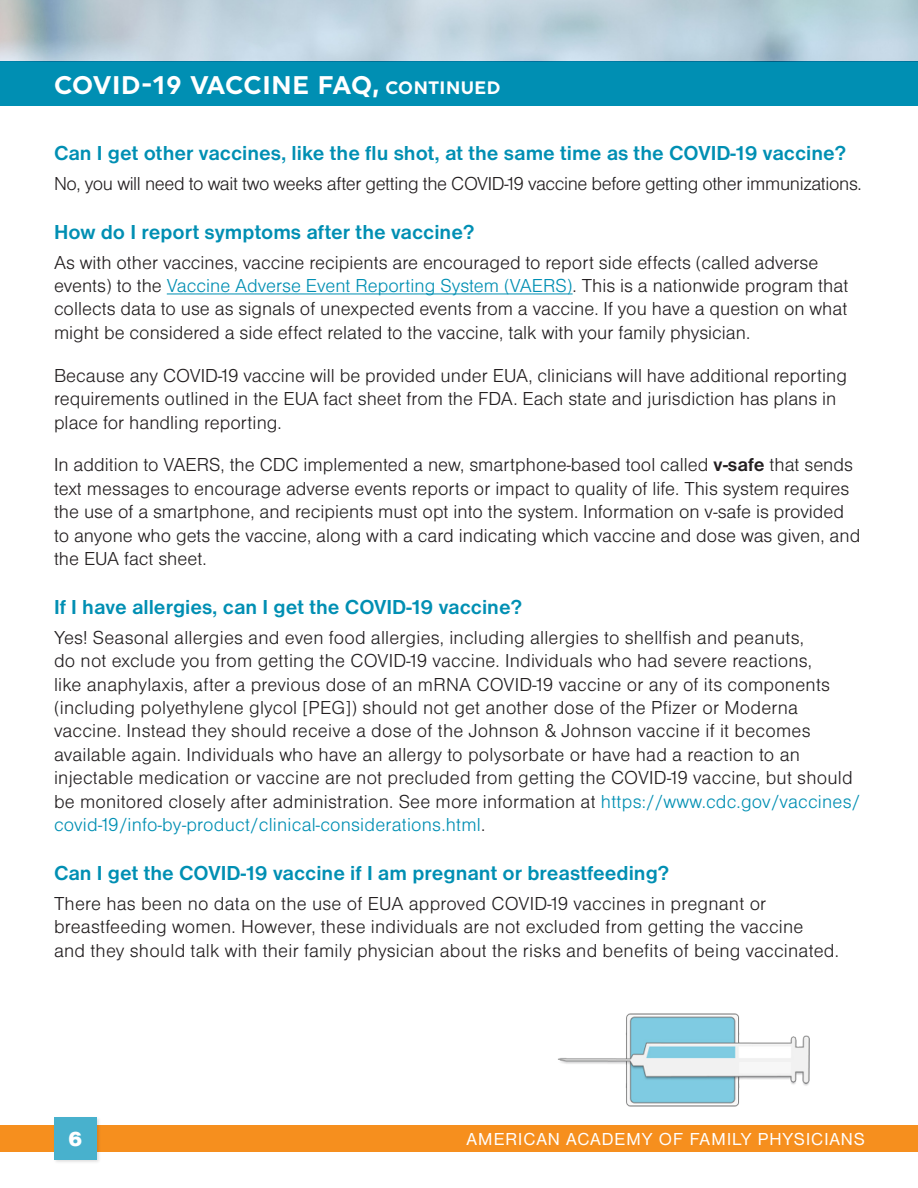
<style>
.page{position:relative;width:918px;height:1188px;background:#fff}
.page>*{position:absolute;margin:0;border:0;box-sizing:border-box;transform-origin:0 0}
.t1{font:700 25.5px "Uniform";color:#fff}
.t2{font:700 21px "Nimbus San D";color:#008fb3}
.t3{font:21px "Nimbus San D Blac";color:#fff}
.t4{font:19.5px/23.4px "Nimbus San D Ligh";color:#231f20}
.t5{font:19.5px "Nimbus San D Ligh";letter-spacing:-.02em;color:#231f20}
.t6{font:18px "Nimbus San D";letter-spacing:.06em;color:#fff}
.s1{font-size:18px}
.s2{color:#008fb3}
.s3{font-family:"Nimbus San D";font-weight:700}
</style>
<div class="page">
<img style="left:0;top:0;width:918px;height:62px">
<div style="left:0;top:62px;width:918px;height:44px;background:#008fb3"></div>
<div style="left:0;top:1125px;width:918px;height:27px;background:#f68f1e"></div>
<div style="left:53px;top:1116px;width:49px;height:49px;background:#231f20;opacity:.15"></div>
<div style="left:54px;top:1117px;width:42px;height:43px;background:#48b1cd"></div>
<hr style="left:167px;top:294px;width:406px;height:1px;background:#008fb3">
<img style="left:558px;top:1013px;width:252px;height:94px">
<p class="t1" style="left:54px;top:70px;width:448px">COVID-19 VACCINE FAQ, <span class="s1">CONTINUED</span></p>
<p class="t2" style="left:54px;top:141px;width:794px">Can I get other vaccines, like the flu shot, at the same time as the COVID-19 vaccine?</p>
<p class="t5" style="left:54px;top:173px;width:809px">No, you will need to wait two weeks after getting the COVID-19 vaccine before getting other immunizations.</p>
<p class="t2" style="left:54px;top:220px;width:422px">How do I report symptoms after the vaccine?</p>
<p class="t4" style="left:54px;top:250px;width:796px">As with other vaccines, vaccine recipients are encouraged to report side effects (called adverse events) to the <span class="s2">Vaccine Adverse Event Reporting System (VAERS)</span>. This is a nationwide program that collects data to use as signals of unexpected events from a vaccine. If you have a question on what might be considered a side effect related to the vaccine, talk with your family physician.</p>
<p class="t4" style="left:54px;top:363px;width:795px">Because any COVID-19 vaccine will be provided under EUA, clinicians will have additional reporting requirements outlined in the EUA fact sheet from the FDA. Each state and jurisdiction has plans in place for handling reporting.</p>
<p class="t4" style="left:54px;top:453px;width:808px">In addition to VAERS, the CDC implemented a new, smartphone-based tool called <span class="s3">v-safe</span> that sends text messages to encourage adverse events reports or impact to quality of life. This system requires the use of a smartphone, and recipients must opt into the system. Information on v-safe is provided to anyone who gets the vaccine, along with a card indicating which vaccine and dose was given, and the EUA fact sheet.</p>
<p class="t2" style="left:54px;top:595px;width:469px">If I have allergies, can I get the COVID-19 vaccine?</p>
<p class="t4" style="left:54px;top:625px;width:808px">Yes! Seasonal allergies and even food allergies, including allergies to shellfish and peanuts,<br>do not exclude you from getting the COVID-19 vaccine. Individuals who had severe reactions,<br>like anaphylaxis, after a previous dose of an mRNA COVID-19 vaccine or any of its components (including polyethylene glycol [PEG]) should not get another dose of the Pfizer or Moderna vaccine. Instead they should receive a dose of the Johnson &amp; Johnson vaccine if it becomes available again. Individuals who have an allergy to polysorbate or have had a reaction to an injectable medication or vaccine are not precluded from getting the COVID-19 vaccine, but should be monitored closely after administration. See more information at <span class="s2">https://www.cdc.gov/vaccines/ covid-19/info-by-product/clinical-considerations.html</span>.</p>
<p class="t2" style="left:54px;top:861px;width:617px">Can I get the COVID-19 vaccine if I am pregnant or breastfeeding?</p>
<p class="t4" style="left:54px;top:891px;width:786px">There has been no data on the use of EUA approved COVID-19 vaccines in pregnant or breastfeeding women. However, these individuals are not excluded from getting the vaccine and they should talk with their family physician about the risks and benefits of being vaccinated.</p>
<p class="t3" style="left:68px;top:1127px;width:15px">6</p>
<p class="t6" style="left:467px;top:1129px;width:400px">AMERICAN ACADEMY OF FAMILY PHYSICIANS</p>
</div>
